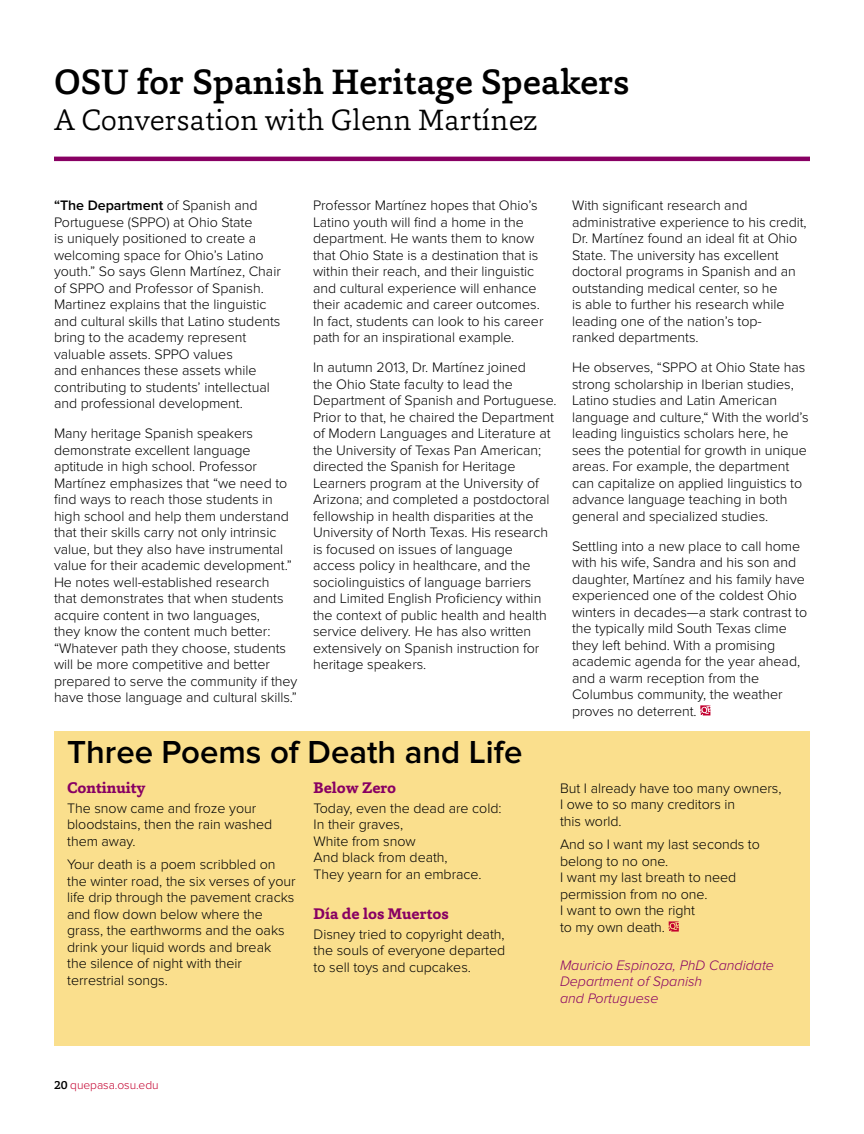
<style>
.page{position:relative;width:864px;height:1134px;background:#fff}
.page>*{position:absolute;margin:0;border:0;box-sizing:border-box;transform-origin:0 0}
.t1{font:500 36px "Capita";color:#000}
.t2{font:600 33px "Proxima Nova";color:#000}
.t3{font:300 30px "Capita";color:#000}
.t4{font:700 15.75px "Capita";letter-spacing:-.005em;color:#880063}
.t5{font:300 14.25px/16.5px "Proxima Nova";letter-spacing:-.005em;color:#000}
.t6{font:italic 300 14.25px/16.5px "Proxima Nova";color:#880063}
.t7{font:300 12px "Proxima Nova";letter-spacing:-.005em;color:#c3002f}
.s1{font-weight:600}
.s2{font-family:"Capita";font-weight:500;color:#000}
</style>
<div class="page">
<hr style="left:54px;top:157px;width:756px;height:4px;background:#880063">
<svg style="left:700px;top:705px;width:11px;height:10px"></svg>
<div style="left:54px;top:731px;width:756px;height:315px;background:#fadf8d"></div>
<svg style="left:669px;top:921px;width:10px;height:11px"></svg>
<h1 class="t1" style="left:54px;top:58px;width:577px">OSU for Spanish Heritage Speakers</h1>
<h3 class="t3" style="left:54px;top:100px;width:485px">A Conversation with Glenn Martínez</h3>
<p class="t5" style="left:54px;top:197px;width:228px"><span class="s1">“The Department</span> of Spanish and Portuguese (SPPO) at Ohio State<br>is uniquely positioned to create a welcoming space for Ohio’s Latino youth.” So says Glenn Martínez, Chair of SPPO and Professor of Spanish.<br>Martinez explains that the linguistic and cultural skills that Latino students bring to the academy represent valuable assets. SPPO values<br>and enhances these assets while contributing to students’ intellectual and professional development.</p>
<p class="t5" style="left:54px;top:425px;width:245px">Many heritage Spanish speakers demonstrate excellent language aptitude in high school. Professor Martínez emphasizes that “we need to find ways to reach those students in high school and help them understand that their skills carry not only intrinsic value, but they also have instrumental value for their academic development.” He notes well-established research<br>that demonstrates that when students acquire content in two languages,<br>they know the content much better: “Whatever path they choose, students will be more competitive and better prepared to serve the community if they have those language and cultural skills.”</p>
<p class="t5" style="left:313px;top:197px;width:232px">Professor Martínez hopes that Ohio’s Latino youth will find a home in the department. He wants them to know that Ohio State is a destination that is within their reach, and their linguistic and cultural experience will enhance their academic and career outcomes.<br>In fact, students can look to his career path for an inspirational example.</p>
<p class="t5" style="left:313px;top:359px;width:245px">In autumn 2013, Dr. Martínez joined<br>the Ohio State faculty to lead the Department of Spanish and Portuguese.<br>Prior to that, he chaired the Department of Modern Languages and Literature at the University of Texas Pan American; directed the Spanish for Heritage Learners program at the University of Arizona; and completed a postdoctoral fellowship in health disparities at the University of North Texas. His research is focused on issues of language access policy in healthcare, and the sociolinguistics of language barriers and Limited English Proficiency within the context of public health and health service delivery. He has also written extensively on Spanish instruction for heritage speakers.</p>
<p class="t5" style="left:572px;top:197px;width:236px">With significant research and administrative experience to his credit, Dr. Martínez found an ideal fit at Ohio State. The university has excellent doctoral programs in Spanish and an outstanding medical center, so he<br>is able to further his research while leading one of the nation’s top&shy;ranked departments.</p>
<p class="t5" style="left:572px;top:359px;width:238px">He observes, “SPPO at Ohio State has strong scholarship in Iberian studies, Latino studies and Latin American language and culture,“ With the world’s leading linguistics scholars here, he sees the potential for growth in unique areas. For example, the department can capitalize on applied linguistics to advance language teaching in both general and specialized studies.</p>
<p class="t5" style="left:572px;top:538px;width:237px">Settling into a new place to call home with his wife, Sandra and his son and daughter, Martínez and his family have experienced one of the coldest Ohio winters in decades—a stark contrast to the typically mild South Texas clime they left behind. With a promising academic agenda for the year ahead, and a warm reception from the Columbus community, the weather proves no deterrent.</p>
<h2 class="t2" style="left:67px;top:733px;width:457px">Three Poems of Death and Life</h2>
<p class="t4" style="left:67px;top:777px;width:80px">Continuity</p>
<p class="t5" style="left:67px;top:800px;width:207px">The snow came and froze your bloodstains, then the rain washed them away.</p>
<p class="t5" style="left:67px;top:856px;width:230px">Your death is a poem scribbled on the winter road, the six verses of your life drip through the pavement cracks and flow down below where the grass, the earthworms and the oaks drink your liquid words and break<br>the silence of night with their terrestrial songs.</p>
<p class="t4" style="left:314px;top:777px;width:84px">Below Zero</p>
<p class="t5" style="left:314px;top:800px;width:190px">Today, even the dead are cold:<br>In their graves,<br>White from snow<br>And black from death,<br>They yearn for an embrace.</p>
<p class="t4" style="left:314px;top:903px;width:137px">Día de los Muertos</p>
<p class="t5" style="left:314px;top:926px;width:193px;text-align:justify">Disney tried to copyright death, the souls of everyone departed to sell toys and cupcakes.</p>
<p class="t7" style="left:54px;top:1079px;width:106px"><span class="s2">20</span> quepasa.osu.edu</p>
<p class="t5" style="left:560px;top:780px;width:223px">But I already have too many owners,<br>I owe to so many creditors in<br>this world.</p>
<p class="t5" style="left:560px;top:836px;width:201px">And so I want my last seconds to belong to no one.<br>I want my last breath to need permission from no one.<br>I want to own the right<br>to my own death.</p>
<p class="t6" style="left:560px;top:957px;width:215px">Mauricio Espinoza, PhD Candidate<br>Department of Spanish<br>and Portuguese</p>
</div>
